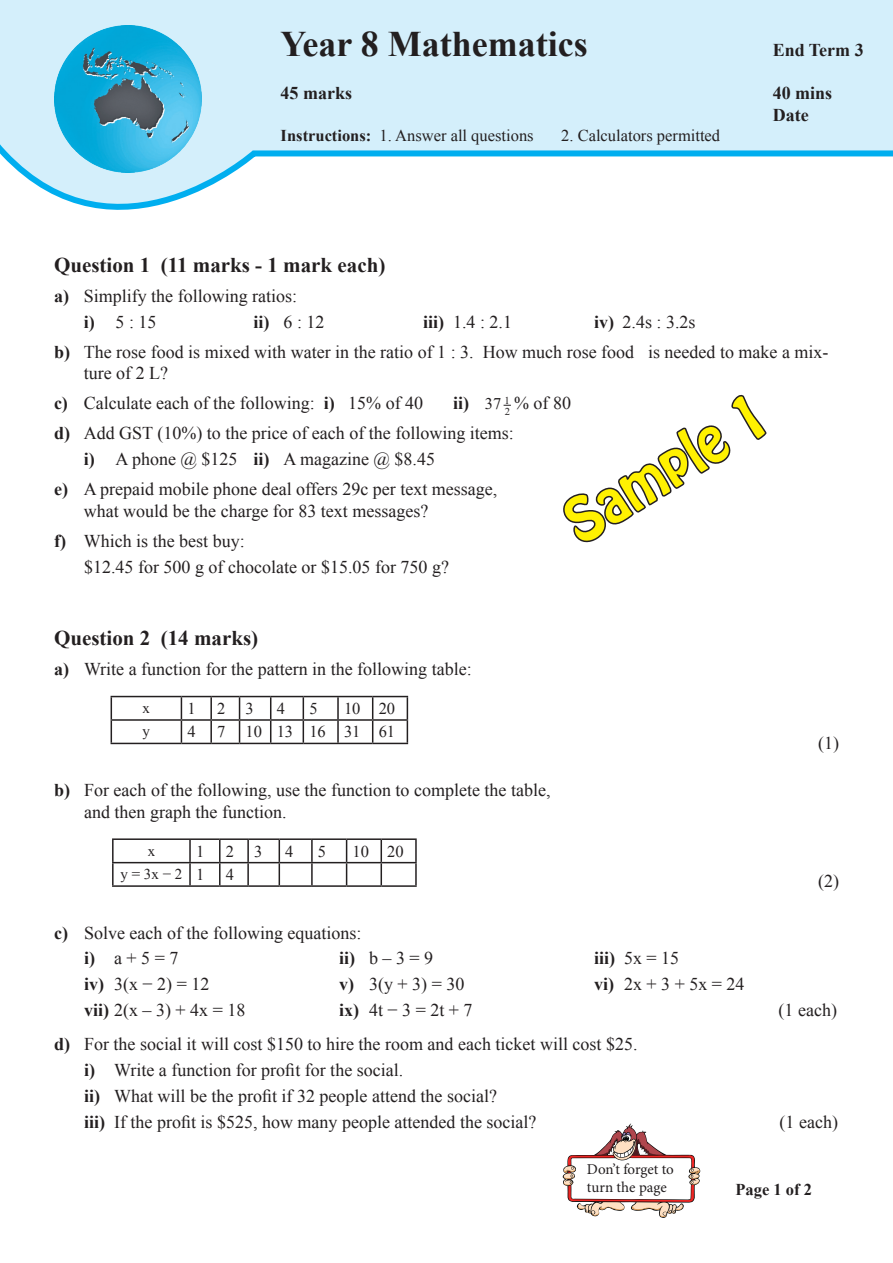
<style>
.page{position:relative;width:893px;height:1263px;background:#fff}
.page>*{position:absolute;margin:0;border:0;box-sizing:border-box;transform-origin:0 0}
.t1{font:54px "Hobo Std";color:#fff101}
.t2{font:700 36px "Times New Roman";color:#231f20}
.t3{font:700 21px "Times New Roman";color:#231f20}
.t4{font:18px/25.8px "Times New Roman";color:#231f20}
.t5{font:700 18px/21.6px "Times New Roman";color:#231f20}
.t6{font:16.5px "Times New Roman";color:#231f20}
.t7{font:700 16.5px "Times New Roman";color:#231f20}
.t8{font:15px/18px "Minion Pro";letter-spacing:-.005em;color:#231f20}
.t9{font:15px "Times New Roman";color:#231f20}
.s1{font-weight:700}
.s2{font-weight:400;font-size:16.5px}
.s3{font-size:16.5px}
</style>
<div class="page">
<svg style="left:0;top:0;width:893px;height:210px"></svg>
<img style="left:54px;top:26px;width:147px;height:147px">
<hr style="left:111px;top:696px;width:70px;height:1px;background:#231f20">
<hr style="left:181px;top:696px;width:30px;height:1px;background:#231f20">
<hr style="left:210px;top:697px;width:2px;height:22px;background:#231f20">
<hr style="left:240px;top:696px;width:31px;height:1px;background:#231f20">
<hr style="left:271px;top:696px;width:32px;height:1px;background:#231f20">
<hr style="left:303px;top:696px;width:35px;height:1px;background:#231f20">
<hr style="left:338px;top:696px;width:35px;height:1px;background:#231f20">
<hr style="left:337px;top:697px;width:2px;height:22px;background:#231f20">
<hr style="left:373px;top:696px;width:35px;height:1px;background:#231f20">
<hr style="left:111px;top:719px;width:70px;height:2px;background:#231f20">
<svg style="left:111px;top:697px;width:1px;height:46px"></svg>
<hr style="left:181px;top:719px;width:30px;height:2px;background:#231f20">
<svg style="left:181px;top:697px;width:1px;height:46px"></svg>
<hr style="left:210px;top:721px;width:2px;height:22px;background:#231f20">
<hr style="left:240px;top:719px;width:31px;height:2px;background:#231f20">
<hr style="left:271px;top:719px;width:32px;height:2px;background:#231f20">
<svg style="left:270px;top:697px;width:1px;height:46px"></svg>
<hr style="left:303px;top:719px;width:35px;height:2px;background:#231f20">
<svg style="left:303px;top:697px;width:1px;height:46px"></svg>
<hr style="left:338px;top:719px;width:35px;height:2px;background:#231f20">
<hr style="left:337px;top:721px;width:2px;height:22px;background:#231f20">
<hr style="left:373px;top:719px;width:35px;height:2px;background:#231f20">
<svg style="left:372px;top:697px;width:1px;height:46px"></svg>
<svg style="left:407px;top:697px;width:1px;height:46px"></svg>
<hr style="left:111px;top:743px;width:70px;height:1px;background:#231f20">
<hr style="left:181px;top:743px;width:30px;height:1px;background:#231f20">
<svg style="left:211px;top:696px;width:29px;height:48px"></svg>
<hr style="left:240px;top:743px;width:31px;height:1px;background:#231f20">
<hr style="left:271px;top:743px;width:32px;height:1px;background:#231f20">
<hr style="left:303px;top:743px;width:35px;height:1px;background:#231f20">
<hr style="left:338px;top:743px;width:35px;height:1px;background:#231f20">
<hr style="left:373px;top:743px;width:35px;height:1px;background:#231f20">
<hr style="left:112px;top:838px;width:78px;height:2px;background:#231f20">
<hr style="left:112px;top:840px;width:2px;height:22px;background:#231f20">
<hr style="left:190px;top:838px;width:30px;height:2px;background:#231f20">
<hr style="left:189px;top:840px;width:2px;height:22px;background:#231f20">
<hr style="left:220px;top:838px;width:28px;height:2px;background:#231f20">
<hr style="left:219px;top:840px;width:2px;height:22px;background:#231f20">
<hr style="left:248px;top:838px;width:31px;height:2px;background:#231f20">
<hr style="left:247px;top:840px;width:2px;height:22px;background:#231f20">
<hr style="left:279px;top:838px;width:33px;height:2px;background:#231f20">
<hr style="left:312px;top:838px;width:35px;height:2px;background:#231f20">
<hr style="left:311px;top:840px;width:2px;height:22px;background:#231f20">
<hr style="left:347px;top:838px;width:34px;height:2px;background:#231f20">
<hr style="left:381px;top:838px;width:36px;height:2px;background:#231f20">
<hr style="left:415px;top:840px;width:2px;height:22px;background:#231f20">
<hr style="left:112px;top:862px;width:78px;height:1px;background:#231f20">
<hr style="left:112px;top:863px;width:2px;height:22px;background:#231f20">
<hr style="left:190px;top:862px;width:30px;height:1px;background:#231f20">
<hr style="left:189px;top:863px;width:2px;height:22px;background:#231f20">
<svg style="left:220px;top:862px;width:28px;height:1px"></svg>
<hr style="left:219px;top:863px;width:2px;height:22px;background:#231f20">
<hr style="left:248px;top:862px;width:31px;height:1px;background:#231f20">
<hr style="left:247px;top:863px;width:2px;height:22px;background:#231f20">
<hr style="left:279px;top:862px;width:33px;height:1px;background:#231f20">
<svg style="left:279px;top:840px;width:1px;height:45px"></svg>
<hr style="left:312px;top:862px;width:35px;height:1px;background:#231f20">
<hr style="left:311px;top:863px;width:2px;height:22px;background:#231f20">
<hr style="left:347px;top:862px;width:34px;height:1px;background:#231f20">
<svg style="left:346px;top:840px;width:1px;height:45px"></svg>
<hr style="left:381px;top:862px;width:36px;height:1px;background:#231f20">
<svg style="left:381px;top:840px;width:1px;height:45px"></svg>
<hr style="left:415px;top:863px;width:2px;height:22px;background:#231f20">
<hr style="left:112px;top:885px;width:78px;height:2px;background:#231f20">
<hr style="left:190px;top:885px;width:30px;height:2px;background:#231f20">
<hr style="left:220px;top:885px;width:28px;height:2px;background:#231f20">
<hr style="left:248px;top:885px;width:31px;height:2px;background:#231f20">
<hr style="left:279px;top:885px;width:33px;height:2px;background:#231f20">
<hr style="left:312px;top:885px;width:35px;height:2px;background:#231f20">
<hr style="left:347px;top:885px;width:34px;height:2px;background:#231f20">
<hr style="left:381px;top:885px;width:36px;height:2px;background:#231f20">
<svg style="left:563px;top:394px;width:202px;height:149px"></svg>
<svg style="left:563px;top:1123px;width:137px;height:95px"></svg>
<h2 class="t2" style="left:281px;top:19px;width:309px">Year 8 Mathematics</h2>
<p class="t5" style="left:773px;top:39px;width:93px">End Term 3</p>
<p class="t5" style="left:281px;top:82px;width:73px">45 marks</p>
<p class="t5" style="left:773px;top:82px;width:61px">40 mins<br>Date</p>
<p class="t6" style="left:281px;top:124px;width:254px"><span class="s1">Instructions:</span> 1. Answer all questions</p>
<p class="t6" style="left:561px;top:124px;width:161px">2. Calculators permitted</p>
<p class="t3" style="left:54px;top:250px;width:333px">Question 1 (11 marks - 1 mark each)</p>
<p class="t4" style="left:84px;top:282px;width:215px;text-indent:-30px"><span class="s1">a)</span> Simplify the following ratios: <span class="s1">i)</span> 5 : 15</p>
<p class="t4" style="left:54px;top:306px;width:776px;line-height:30.2px;text-indent:540px"><span class="s1">iv)</span> 2.4s : 3.2s<br><span class="s1">b)</span> The rose food is mixed with water in the ratio of 1 : 3. How much rose food is needed to make a mix-</p>
<p class="t4" style="left:54px;top:358px;width:371px;line-height:30.2px;text-indent:30px">ture of 2 L?<br><span class="s1">c)</span> Calculate each of the following: <span class="s1">i)</span> 15% of 40</p>
<p class="t4" style="left:254px;top:308px;width:73px"><span class="s1">ii)</span> 6 : 12</p>
<p class="t4" style="left:423px;top:308px;width:91px"><span class="s1">iii)</span> 1.4 : 2.1</p>
<h1 class="t1" style="left:550px;top:496px;width:228px;rotate:-32deg">Sample 1</h1>
<p class="t5" style="left:453px;top:392px;width:58px">ii) <span class="s2">37</span> <sup>1</sup></p>
<p class="t4" style="left:54px;top:388px;width:518px;line-height:30.2px;text-indent:451px"><sub>2</sub> % of 80 <span class="s1">d)</span> Add GST (10%) to the price of each of the following items:</p>
<p class="t4" style="left:54px;top:444px;width:445px;line-height:30.2px;text-indent:30px"><span class="s1">i)</span> A phone @ $125 <span class="s1">ii)</span> A magazine @ $8.45<br><span class="s1">e)</span> A prepaid mobile phone deal offers 29c per text message,</p>
<p class="t4" style="left:54px;top:496px;width:376px;line-height:30.2px;text-indent:30px">what would be the charge for 83 text messages? <span class="s1">f)</span> Which is the best buy:</p>
<p class="t4" style="left:84px;top:554px;width:366px">$12.45 for 500 g of chocolate or $15.05 for 750 g?</p>
<p class="t3" style="left:54px;top:624px;width:206px">Question 2 (14 marks)</p>
<p class="t4" style="left:54px;top:656px;width:419px"><span class="s1">a)</span> Write a function for the pattern in the following table:</p>
<p class="t9" style="left:143px;top:698px;width:9px">x</p>
<p class="t6" style="left:187px;top:697px;width:10px">1</p>
<p class="t6" style="left:217px;top:697px;width:38px">2 3</p>
<p class="t6" style="left:277px;top:697px;width:10px">4</p>
<p class="t6" style="left:309px;top:697px;width:10px">5</p>
<p class="t6" style="left:344px;top:697px;width:53px">10 20</p>
<p class="t9" style="left:143px;top:721px;width:9px">y</p>
<p class="t6" style="left:187px;top:721px;width:10px">4</p>
<p class="t6" style="left:217px;top:721px;width:180px">7 10 13 16 31 61</p>
<p class="t4" style="left:84px;top:779px;width:468px;line-height:21.6px;text-indent:-30px"><span class="s1">b)</span> For each of the following, use the function to complete the table, and then graph the function.</p>
<p class="t9" style="left:148px;top:840px;width:9px">x</p>
<p class="t6" style="left:196px;top:840px;width:10px">1</p>
<p class="t6" style="left:226px;top:840px;width:38px">2 3</p>
<p class="t6" style="left:285px;top:840px;width:10px">4</p>
<p class="t6" style="left:318px;top:840px;width:10px">5</p>
<p class="t6" style="left:353px;top:840px;width:53px">10 20</p>
<p class="t9" style="left:120px;top:864px;width:85px">y=3x−2 <span class="s3">1</span></p>
<p class="t6" style="left:226px;top:863px;width:10px">4</p>
<p class="t4" style="left:84px;top:919px;width:279px;text-indent:-30px"><span class="s1">c)</span> Solve each of the following equations: <span class="s1">i)</span> a + 5 = 7</p>
<p class="t4" style="left:339px;top:945px;width:96px"><span class="s1">ii)</span> b – 3 = 9</p>
<p class="t4" style="left:594px;top:945px;width:87px"><span class="s1">iii)</span> 5x = 15</p>
<p class="t4" style="left:818px;top:729px;width:22px">(1)</p>
<p class="t4" style="left:818px;top:868px;width:22px">(2)</p>
<p class="t4" style="left:84px;top:971px;width:127px"><span class="s1">iv)</span> 3(x − 2) = 12</p>
<p class="t4" style="left:339px;top:971px;width:127px"><span class="s1">v)</span> 3(y + 3) = 30</p>
<p class="t4" style="left:594px;top:971px;width:152px"><span class="s1">vi)</span> 2x + 3 + 5x = 24</p>
<p class="t4" style="left:84px;top:997px;width:163px"><span class="s1">vii)</span> 2(x – 3) + 4x = 18</p>
<p class="t4" style="left:339px;top:997px;width:135px"><span class="s1">ix)</span> 4t−3=2t+7</p>
<p class="t4" style="left:779px;top:997px;width:60px">(1 each)</p>
<p class="t4" style="left:84px;top:1031px;width:555px;text-indent:-30px"><span class="s1">d)</span> For the social it will cost $150 to hire the room and each ticket will cost $25. <span class="s1">i)</span> Write a function for profit for the social.<br><span class="s1">ii)</span> What will be the profit if 32 people attend the social?<br><span class="s1">iii)</span> If the profit is $525, how many people attended the social?</p>
<p class="t4" style="left:780px;top:1109px;width:60px">(1 each)</p>
<p class="t8" style="left:587px;top:1160px;width:88px">Don’t forget to turn the page</p>
<p class="t7" style="left:735px;top:1178px;width:78px">Page 1 of 2</p>
</div>
